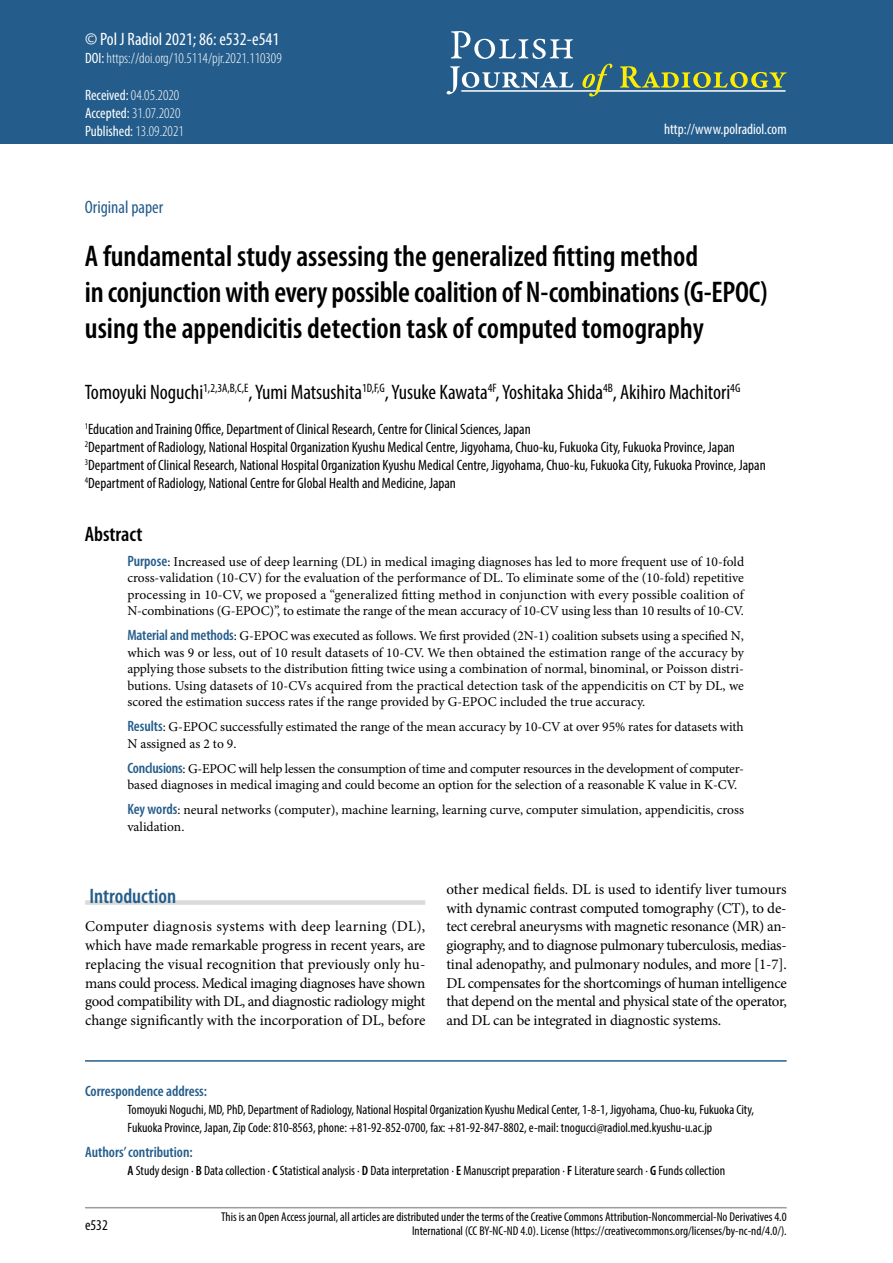
<style>
.page{position:relative;width:893px;height:1263px;background:#fff}
.page>*{position:absolute;margin:0;border:0;box-sizing:border-box;transform-origin:0 0}
.t1{font:600 condensed 30px/36px "Myriad Pro";color:#000}
.t2{font:condensed 21px "Myriad Pro";color:#000}
.t3{font:600 condensed 21px "Myriad Pro";color:#245d8c}
.t4{font:600 condensed 21px "Myriad Pro";color:#000}
.t5{font:condensed 18px "Myriad Pro";color:#fff}
.t6{font:condensed 18px "Myriad Pro";color:#245d8c}
.t7{font:15px/18.8px "Minion Pro";letter-spacing:-.015em;color:#000;text-align:justify}
.t8{font:condensed 15px/18px "Myriad Pro";color:#000}
.t9{font:300 condensed 15px/18px "Myriad Pro";color:#fff}
.t10{font:600 condensed 15px "Myriad Pro";color:#245d8c}
.t11{font:condensed 15px "Myriad Pro";color:#fff}
.t12{font:13.5px/16.5px "Minion Pro";letter-spacing:-.005em;color:#000}
.t13{font:condensed 13.5px/18px "Myriad Pro";color:#000}
.t14{font:condensed 12.75px/14.2px "Myriad Pro";color:#000;text-align:right}
.s1{font-weight:400}
.s2{font-family:"Myriad Pro";font-weight:600;font-stretch:condensed;font-size:15px;color:#245d8c}
.s3{font-weight:600}
</style>
<div class="page">
<hr style="left:85px;top:1207px;width:702px;height:1px;background:#9d9d9c">
<div style="left:0;top:0;width:893px;height:144px;background:#245d8c"></div>
<svg style="left:451px;top:31px;width:122px;height:28px"></svg>
<svg style="left:446px;top:66px;width:127px;height:28px"></svg>
<hr style="left:461px;top:90px;width:324px;height:2px;background:#fff">
<svg style="left:582px;top:64px;width:30px;height:33px"></svg>
<svg style="left:620px;top:66px;width:167px;height:22px"></svg>
<hr style="left:85px;top:1060px;width:702px;height:2px;background:#245d8c">
<div style="left:85px;top:900px;width:340px;height:5px;background:#dadada"></div>
<h3 class="t5" style="left:85px;top:28px;width:196px">© Pol J Radiol 2021; 86: e532-e541</h3>
<p class="t9" style="left:85px;top:48px;width:198px"><span class="s1">DOI:</span> https://doi.org/10.5114/pjr.2021.110309</p>
<p class="t9" style="left:85px;top:86px;width:100px"><span class="s1">Received:</span> 04.05.2020<br><span class="s1">Accepted:</span> 31.07.2020<br><span class="s1">Published:</span> 13.09.2021</p>
<p class="t11" style="left:664px;top:120px;width:124px">http://www.polradiol.com</p>
<h3 class="t6" style="left:85px;top:196px;width:80px">Original paper</h3>
<h1 class="t1" style="left:85px;top:237px;width:685px">A fundamental study assessing the generalized fitting method<br>in conjunction with every possible coalition of N-combinations (G-EPOC) using the appendicitis detection task of computed tomography</h1>
<h2 class="t2" style="left:85px;top:379px;width:657px">Tomoyuki Noguchi<sup>1,2,3A,B,C,E</sup>, Yumi Matsushita<sup>1D,F,G</sup>, Yusuke Kawata<sup>4F</sup>, Yoshitaka Shida<sup>4B</sup>, Akihiro Machitori<sup>4G</sup></h2>
<p class="t8" style="left:85px;top:420px;width:682px"><sup>1</sup>Education and Training Office, Department of Clinical Research, Centre for Clinical Sciences, Japan<br><sup>2</sup>Department of Radiology, National Hospital Organization Kyushu Medical Centre, Jigyohama, Chuo-ku, Fukuoka City, Fukuoka Province, Japan <sup>3</sup>Department of Clinical Research, National Hospital Organization Kyushu Medical Centre, Jigyohama, Chuo-ku, Fukuoka City, Fukuoka Province, Japan <sup>4</sup>Department of Radiology, National Centre for Global Health and Medicine, Japan</p>
<h2 class="t4" style="left:85px;top:521px;width:59px">Abstract</h2>
<p class="t12" style="left:127px;top:553px;width:618px;text-align:justify"><span class="s2">Purpose</span>: Increased use of deep learning (DL) in medical imaging diagnoses has led to more frequent use of 10-fold cross-validation (10-CV) for the evaluation of the performance of DL. To eliminate some of the (10-fold) repetitive processing in 10-CV, we proposed a “generalized fitting method in conjunction with every possible coalition of N-combinations (G-EPOC)”, to estimate the range of the mean accuracy of 10-CV using less than 10 results of 10-CV.</p>
<p class="t12" style="left:127px;top:628px;width:618px;text-align:justify"><span class="s2">Material and methods</span>: G-EPOC was executed as follows. We first provided (2N-1) coalition subsets using a specified N, which was 9 or less, out of 10 result datasets of 10-CV. We then obtained the estimation range of the accuracy by applying those subsets to the distribution fitting twice using a combination of normal, binominal, or Poisson distri&shy;butions. Using datasets of 10-CVs acquired from the practical detection task of the appendicitis on CT by DL, we scored the estimation success rates if the range provided by G-EPOC included the true accuracy.</p>
<p class="t12" style="left:127px;top:719px;width:618px"><span class="s2">Results</span>: G-EPOC successfully estimated the range of the mean accuracy by 10-CV at over 95% rates for datasets with<br>N assigned as 2 to 9.</p>
<p class="t12" style="left:127px;top:760px;width:618px"><span class="s2">Conclusions</span>: G-EPOC will help lessen the consumption of time and computer resources in the development of computer&shy;based diagnoses in medical imaging and could become an option for the selection of a reasonable K value in K-CV.</p>
<p class="t12" style="left:127px;top:802px;width:618px"><span class="s2">Key words</span>: neural networks (computer), machine learning, learning curve, computer simulation, appendicitis, cross validation.</p>
<h2 class="t3" style="left:89px;top:883px;width:88px">Introduction</h2>
<p class="t7" style="left:85px;top:917px;width:342px">Computer diagnosis systems with deep learning (DL), which have made remarkable progress in recent years, are replacing the visual recognition that previously only hu&shy;mans could process. Medical imaging diagnoses have shown good compatibility with DL, and diagnostic radiology might change significantly with the incorporation of DL, before</p>
<p class="t7" style="left:446px;top:880px;width:342px">other medical fields. DL is used to identify liver tumours with dynamic contrast computed tomography (CT), to de&shy;tect cerebral aneurysms with magnetic resonance (MR) an&shy;giography, and to diagnose pulmonary tuberculosis, medias&shy;tinal adenopathy, and pulmonary nodules, and more [1-7].<br>DL compensates for the shortcomings of human intelligence that depend on the mental and physical state of the operator, and DL can be integrated in diagnostic systems.</p>
<p class="t10" style="left:85px;top:1081px;width:124px">Correspondence address:</p>
<p class="t13" style="left:128px;top:1100px;width:628px">Tomoyuki Noguchi, MD, PhD, Department of Radiology, National Hospital Organization Kyushu Medical Center, 1-8-1, Jigyohama, Chuo-ku, Fukuoka City,<br>Fukuoka Province, Japan, Zip Code: 810-8563, phone: +81-92-852-0700, fax: +81-92-847-8802, e-mail: tnogucci@radiol.med.kyushu-u.ac.jp</p>
<p class="t10" style="left:85px;top:1142px;width:109px">Authors’ contribution:</p>
<p class="t13" style="left:128px;top:1161px;width:599px"><span class="s3">A</span> Study design ∙ <span class="s3">B</span> Data collection ∙ <span class="s3">C</span> Statistical analysis ∙ <span class="s3">D</span> Data interpretation ∙ <span class="s3">E</span> Manuscript preparation ∙ <span class="s3">F</span> Literature search ∙ <span class="s3">G</span> Funds collection</p>
<p class="t8" style="left:85px;top:1216px;width:24px">e532</p>
<p class="t14" style="left:221px;top:1209px;width:567px">This is an Open Access journal, all articles are distributed under the terms of the Creative Commons Attribution-Noncommercial-No Derivatives 4.0<br>International (CC BY-NC-ND 4.0). License (https://creativecommons.org/licenses/by-nc-nd/4.0/).</p>
</div>
